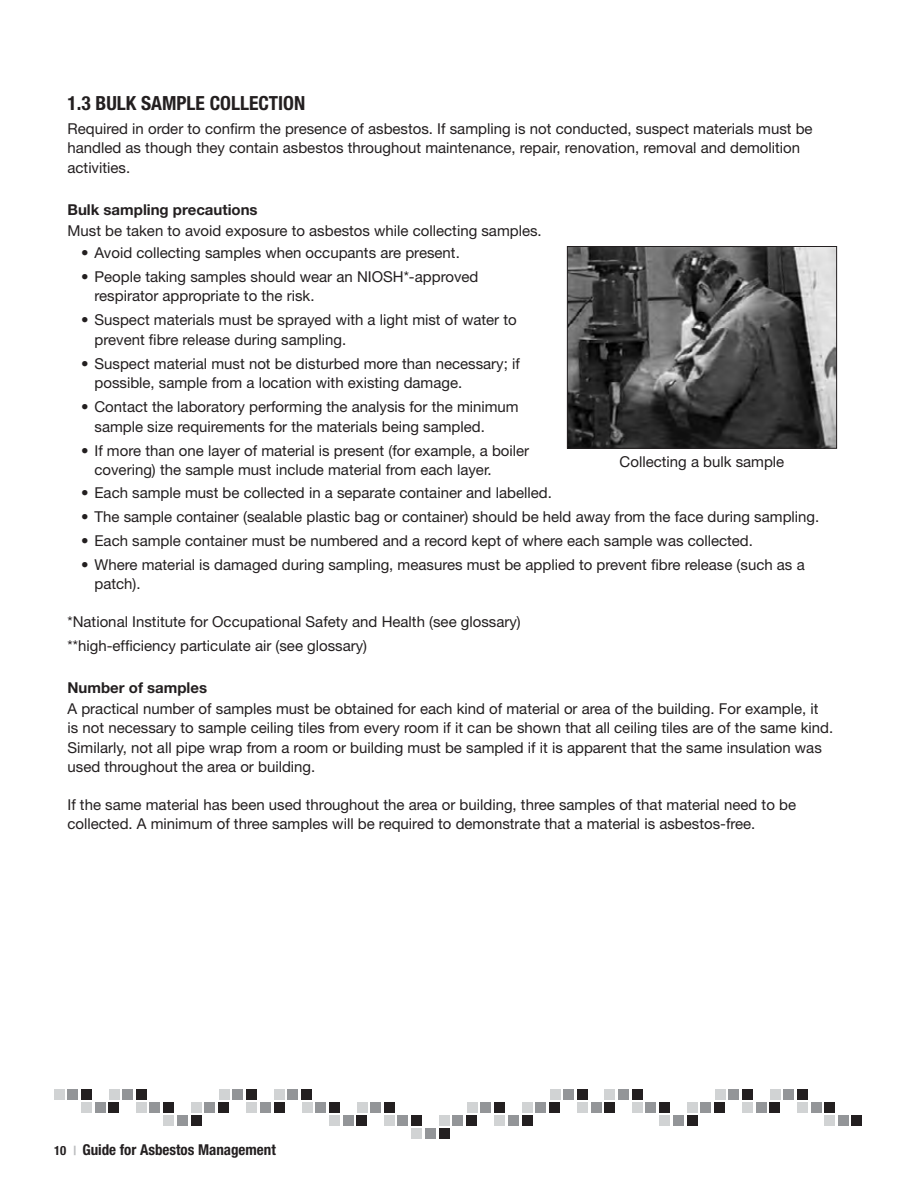
<style>
.page{position:relative;width:918px;height:1188px;background:#fff}
.page>*{position:absolute;margin:0;border:0;box-sizing:border-box;transform-origin:0 0}
.t1{font:700 condensed 19.5px "Helvetica Neue";color:#231f20}
.t2{font:15px/19.5px "Helvetica Neue";color:#231f20}
.t3{font:700 15px "Helvetica Neue";color:#231f20}
.t4{font:700 condensed 15px "Helvetica Neue";color:#231f20}
.s1{font-size:12.75px}
.s2{font-size:12.75px;color:#bcbec0}
</style>
<div class="page">
<div style="left:797px;top:1089px;width:11px;height:11px;background:#231f20"></div>
<div style="left:784px;top:1089px;width:10px;height:11px;background:#939598"></div>
<div style="left:770px;top:1089px;width:10px;height:11px;background:#d1d3d4"></div>
<div style="left:770px;top:1102px;width:10px;height:11px;background:#231f20"></div>
<div style="left:756px;top:1102px;width:10px;height:11px;background:#939598"></div>
<div style="left:743px;top:1102px;width:10px;height:11px;background:#d1d3d4"></div>
<div style="left:742px;top:1089px;width:11px;height:11px;background:#231f20"></div>
<div style="left:729px;top:1089px;width:10px;height:11px;background:#939598"></div>
<div style="left:715px;top:1089px;width:10px;height:11px;background:#d1d3d4"></div>
<div style="left:714px;top:1102px;width:11px;height:11px;background:#231f20"></div>
<div style="left:701px;top:1102px;width:10px;height:11px;background:#939598"></div>
<div style="left:687px;top:1102px;width:10px;height:11px;background:#d1d3d4"></div>
<div style="left:687px;top:1115px;width:10px;height:11px;background:#231f20"></div>
<div style="left:673px;top:1115px;width:10px;height:11px;background:#939598"></div>
<div style="left:660px;top:1115px;width:10px;height:11px;background:#d1d3d4"></div>
<div style="left:659px;top:1102px;width:11px;height:11px;background:#231f20"></div>
<div style="left:646px;top:1102px;width:10px;height:11px;background:#939598"></div>
<div style="left:632px;top:1102px;width:10px;height:11px;background:#d1d3d4"></div>
<div style="left:632px;top:1089px;width:10px;height:11px;background:#231f20"></div>
<div style="left:619px;top:1089px;width:10px;height:11px;background:#939598"></div>
<div style="left:605px;top:1089px;width:10px;height:11px;background:#d1d3d4"></div>
<div style="left:605px;top:1102px;width:10px;height:11px;background:#231f20"></div>
<div style="left:591px;top:1102px;width:10px;height:11px;background:#939598"></div>
<div style="left:577px;top:1102px;width:11px;height:11px;background:#d1d3d4"></div>
<div style="left:577px;top:1089px;width:10px;height:11px;background:#231f20"></div>
<div style="left:564px;top:1089px;width:10px;height:11px;background:#939598"></div>
<div style="left:550px;top:1089px;width:10px;height:11px;background:#d1d3d4"></div>
<div style="left:549px;top:1102px;width:11px;height:11px;background:#231f20"></div>
<div style="left:536px;top:1102px;width:10px;height:11px;background:#939598"></div>
<div style="left:522px;top:1102px;width:10px;height:11px;background:#d1d3d4"></div>
<div style="left:522px;top:1115px;width:10px;height:11px;background:#231f20"></div>
<div style="left:508px;top:1115px;width:10px;height:11px;background:#939598"></div>
<div style="left:495px;top:1115px;width:10px;height:11px;background:#d1d3d4"></div>
<div style="left:494px;top:1102px;width:11px;height:11px;background:#231f20"></div>
<div style="left:481px;top:1102px;width:10px;height:11px;background:#939598"></div>
<div style="left:467px;top:1102px;width:10px;height:11px;background:#d1d3d4"></div>
<div style="left:466px;top:1115px;width:11px;height:11px;background:#231f20"></div>
<div style="left:453px;top:1115px;width:10px;height:11px;background:#939598"></div>
<div style="left:439px;top:1115px;width:10px;height:11px;background:#d1d3d4"></div>
<div style="left:439px;top:1128px;width:10px;height:11px;background:#231f20"></div>
<div style="left:425px;top:1128px;width:11px;height:11px;background:#939598"></div>
<div style="left:412px;top:1128px;width:10px;height:11px;background:#d1d3d4"></div>
<div style="left:411px;top:1115px;width:11px;height:11px;background:#231f20"></div>
<div style="left:398px;top:1115px;width:10px;height:11px;background:#939598"></div>
<div style="left:384px;top:1115px;width:10px;height:11px;background:#d1d3d4"></div>
<div style="left:384px;top:1102px;width:10px;height:11px;background:#231f20"></div>
<div style="left:371px;top:1102px;width:10px;height:11px;background:#939598"></div>
<div style="left:357px;top:1102px;width:10px;height:11px;background:#d1d3d4"></div>
<div style="left:357px;top:1115px;width:10px;height:11px;background:#231f20"></div>
<div style="left:343px;top:1115px;width:10px;height:11px;background:#939598"></div>
<div style="left:330px;top:1115px;width:10px;height:11px;background:#d1d3d4"></div>
<div style="left:329px;top:1102px;width:10px;height:11px;background:#231f20"></div>
<div style="left:316px;top:1102px;width:10px;height:11px;background:#939598"></div>
<div style="left:302px;top:1102px;width:10px;height:11px;background:#d1d3d4"></div>
<div style="left:301px;top:1089px;width:11px;height:11px;background:#231f20"></div>
<div style="left:288px;top:1089px;width:10px;height:11px;background:#939598"></div>
<div style="left:274px;top:1089px;width:10px;height:11px;background:#d1d3d4"></div>
<div style="left:274px;top:1102px;width:10px;height:11px;background:#231f20"></div>
<div style="left:260px;top:1102px;width:11px;height:11px;background:#939598"></div>
<div style="left:247px;top:1102px;width:10px;height:11px;background:#d1d3d4"></div>
<div style="left:246px;top:1089px;width:11px;height:11px;background:#231f20"></div>
<div style="left:233px;top:1089px;width:10px;height:11px;background:#939598"></div>
<div style="left:219px;top:1089px;width:10px;height:11px;background:#d1d3d4"></div>
<div style="left:218px;top:1102px;width:11px;height:11px;background:#231f20"></div>
<div style="left:205px;top:1102px;width:10px;height:11px;background:#939598"></div>
<div style="left:191px;top:1102px;width:10px;height:11px;background:#d1d3d4"></div>
<div style="left:191px;top:1115px;width:10px;height:11px;background:#231f20"></div>
<div style="left:177px;top:1115px;width:11px;height:11px;background:#939598"></div>
<div style="left:164px;top:1115px;width:10px;height:11px;background:#d1d3d4"></div>
<div style="left:163px;top:1102px;width:11px;height:11px;background:#231f20"></div>
<div style="left:150px;top:1102px;width:10px;height:11px;background:#939598"></div>
<div style="left:136px;top:1102px;width:10px;height:11px;background:#d1d3d4"></div>
<div style="left:136px;top:1089px;width:10px;height:11px;background:#231f20"></div>
<div style="left:123px;top:1089px;width:10px;height:11px;background:#939598"></div>
<div style="left:109px;top:1089px;width:10px;height:11px;background:#d1d3d4"></div>
<div style="left:109px;top:1102px;width:10px;height:11px;background:#231f20"></div>
<div style="left:95px;top:1102px;width:10px;height:11px;background:#939598"></div>
<div style="left:82px;top:1102px;width:10px;height:11px;background:#d1d3d4"></div>
<div style="left:81px;top:1089px;width:10px;height:11px;background:#231f20"></div>
<div style="left:68px;top:1089px;width:10px;height:11px;background:#939598"></div>
<div style="left:54px;top:1089px;width:10px;height:11px;background:#d1d3d4"></div>
<div style="left:825px;top:1102px;width:10px;height:11px;background:#231f20"></div>
<div style="left:811px;top:1102px;width:10px;height:11px;background:#939598"></div>
<div style="left:797px;top:1102px;width:11px;height:11px;background:#d1d3d4"></div>
<div style="left:852px;top:1115px;width:10px;height:11px;background:#231f20"></div>
<div style="left:838px;top:1115px;width:10px;height:11px;background:#939598"></div>
<div style="left:825px;top:1115px;width:10px;height:11px;background:#d1d3d4"></div>
<img style="left:569px;top:248px;width:266px;height:199px">
<div style="left:567px;top:246px;width:270px;height:203px;border:1px solid #231f20"></div>
<h1 class="t1" style="left:68px;top:91px;width:239px">1.3 BULK SAMPLE COLLECTION</h1>
<p class="t2" style="left:68px;top:118px;width:747px">Required in order to confirm the presence of asbestos. If sampling is not conducted, suspect materials must be handled as though they contain asbestos throughout maintenance, repair, renovation, removal and demolition activities.</p>
<p class="t3" style="left:68px;top:200px;width:192px">Bulk sampling precautions</p>
<p class="t2" style="left:68px;top:220px;width:476px">Must be taken to avoid exposure to asbestos while collecting samples.</p>
<p class="t2" style="left:81px;top:243px;width:380px">• Avoid collecting samples when occupants are present.</p>
<p class="t2" style="left:94px;top:267px;width:385px;text-indent:-14px">• People taking samples should wear an NIOSH*-approved respirator appropriate to the risk.</p>
<p class="t2" style="left:94px;top:310px;width:424px;text-indent:-14px">• Suspect materials must be sprayed with a light mist of water to prevent fibre release during sampling.</p>
<p class="t2" style="left:94px;top:354px;width:427px;text-indent:-14px">• Suspect material must not be disturbed more than necessary; if possible, sample from a location with existing damage.</p>
<p class="t2" style="left:94px;top:397px;width:426px;text-indent:-14px">• Contact the laboratory performing the analysis for the minimum sample size requirements for the materials being sampled.</p>
<p class="t2" style="left:94px;top:441px;width:436px;text-indent:-14px">• If more than one layer of material is present (for example, a boiler covering) the sample must include material from each layer.</p>
<p class="t2" style="left:620px;top:452px;width:166px">Collecting a bulk sample</p>
<p class="t2" style="left:81px;top:483px;width:472px">• Each sample must be collected in a separate container and labelled.</p>
<p class="t2" style="left:81px;top:507px;width:740px">• The sample container (sealable plastic bag or container) should be held away from the face during sampling.</p>
<p class="t2" style="left:81px;top:531px;width:674px">• Each sample container must be numbered and a record kept of where each sample was collected.</p>
<p class="t2" style="left:95px;top:555px;width:712px;text-indent:-14px">• Where material is damaged during sampling, measures must be applied to prevent fibre release (such as a patch).</p>
<p class="t2" style="left:68px;top:609px;width:455px;line-height:24px">*National Institute for Occupational Safety and Health (see glossary) **high-efficiency particulate air (see glossary)</p>
<p class="t3" style="left:68px;top:678px;width:141px">Number of samples</p>
<p class="t2" style="left:68px;top:699px;width:767px">A practical number of samples must be obtained for each kind of material or area of the building. For example, it<br>is not necessary to sample ceiling tiles from every room if it can be shown that all ceiling tiles are of the same kind.<br>Similarly, not all pipe wrap from a room or building must be sampled if it is apparent that the same insulation was used throughout the area or building.</p>
<p class="t2" style="left:68px;top:795px;width:730px">If the same material has been used throughout the area or building, three samples of that material need to be collected. A minimum of three samples will be required to demonstrate that a material is asbestos-free.</p>
<p class="t4" style="left:54px;top:1140px;width:223px"><span class="s1">10</span> <span class="s2">|</span> Guide for Asbestos Management</p>
</div>
